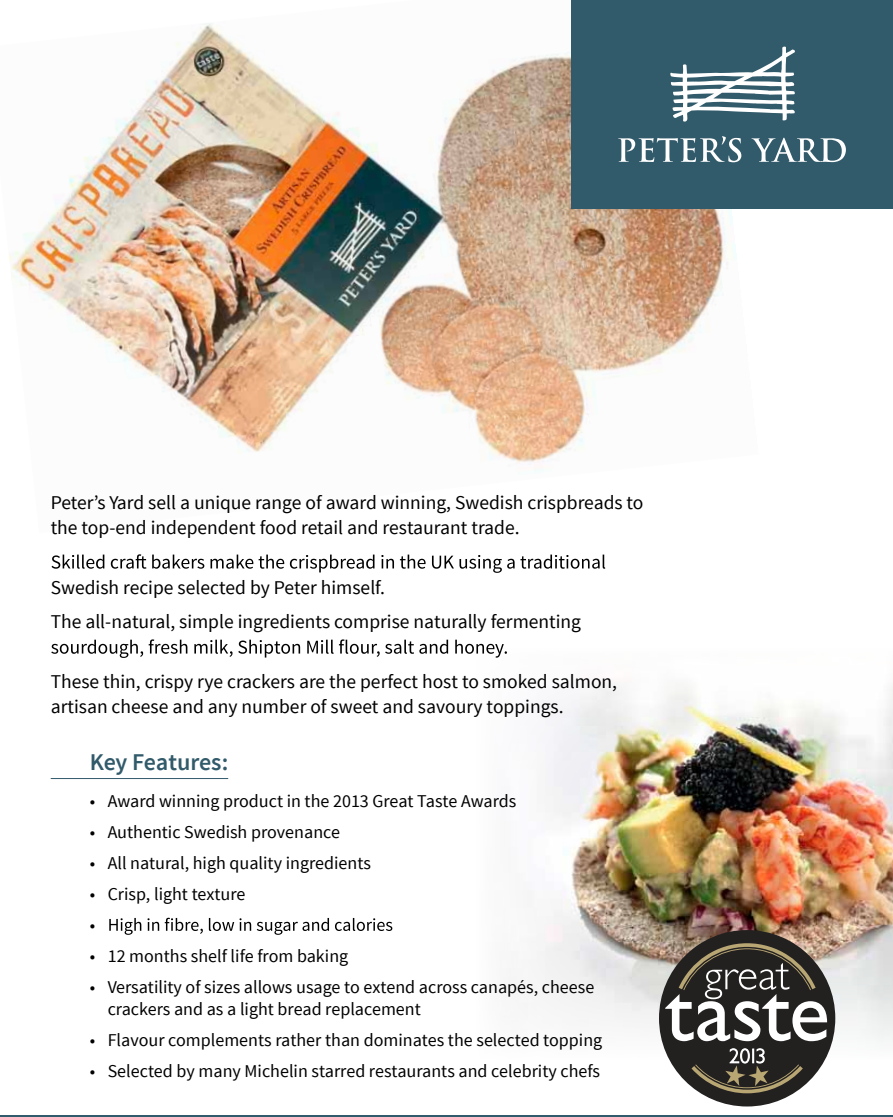
<style>
.page{position:relative;width:893px;height:1117px;background:#fff}
.page>*{position:absolute;margin:0;border:0;box-sizing:border-box;transform-origin:0 0}
.t1{font:600 24px "Source Sans Pro";letter-spacing:-.01em;color:#315a6a}
.t2{font:19.5px/25.5px "Source Sans Pro";color:#000}
.t3{font:18px/31px "Source Sans Pro";color:#000}
</style>
<div class="page">
<img style="left:495px;top:657px;width:398px;height:399px">
<img style="left:9px;top:23px;width:728px;height:450px">
<hr style="left:0;top:1115px;width:893px;height:1px;background:#315a6a">
<hr style="left:51px;top:777px;width:177px;height:1px;background:#315a6a">
<svg style="left:52px;top:554px;width:553px;height:18px"></svg>
<svg style="left:51px;top:639px;width:456px;height:18px"></svg>
<svg style="left:109px;top:917px;width:283px;height:17px"></svg>
<div style="left:571px;top:0;width:322px;height:209px;background:#315a6a"></div>
<svg style="left:618px;top:46px;width:228px;height:116px"></svg>
<div style="left:659px;top:929px;width:176px;height:177px;background:#232020;border-radius:50%"></div>
<svg style="left:665px;top:942px;width:162px;height:150px"></svg>
<p class="t2" style="left:51px;top:490px;width:594px">Peter’s Yard sell a unique range of award winning, Swedish crispbreads to the top-end independent food retail and restaurant trade.</p>
<p class="t2" style="left:51px;top:570px;width:532px;line-height:34px">Swedish recipe selected by Peter himself.<br>The all-natural, simple ingredients comprise naturally fermenting</p>
<p class="t2" style="left:51px;top:668px;width:568px">These thin, crispy rye crackers are the perfect host to smoked salmon, artisan cheese and any number of sweet and savoury toppings.</p>
<h1 class="t1" style="left:90px;top:746px;width:140px">Key Features:</h1>
<p class="t3" style="left:90px;top:785px;width:428px">• Award winning product in the 2013 Great Taste Awards</p>
<p class="t3" style="left:90px;top:816px;width:252px">• Authentic Swedish provenance</p>
<p class="t3" style="left:90px;top:847px;width:283px">• All natural, high quality ingredients</p>
<p class="t3" style="left:90px;top:878px;width:157px">• Crisp, light texture •</p>
<p class="t3" style="left:90px;top:940px;width:260px">• 12 months shelf life from baking</p>
<p class="t3" style="left:108px;top:975px;width:488px;line-height:22.5px;text-indent:-18px">• Versatility of sizes allows usage to extend across canapés, cheese crackers and as a light bread replacement</p>
<p class="t3" style="left:90px;top:1024px;width:514px">• Flavour complements rather than dominates the selected topping</p>
<p class="t3" style="left:90px;top:1055px;width:512px">• Selected by many Michelin starred restaurants and celebrity chefs</p>
</div>
